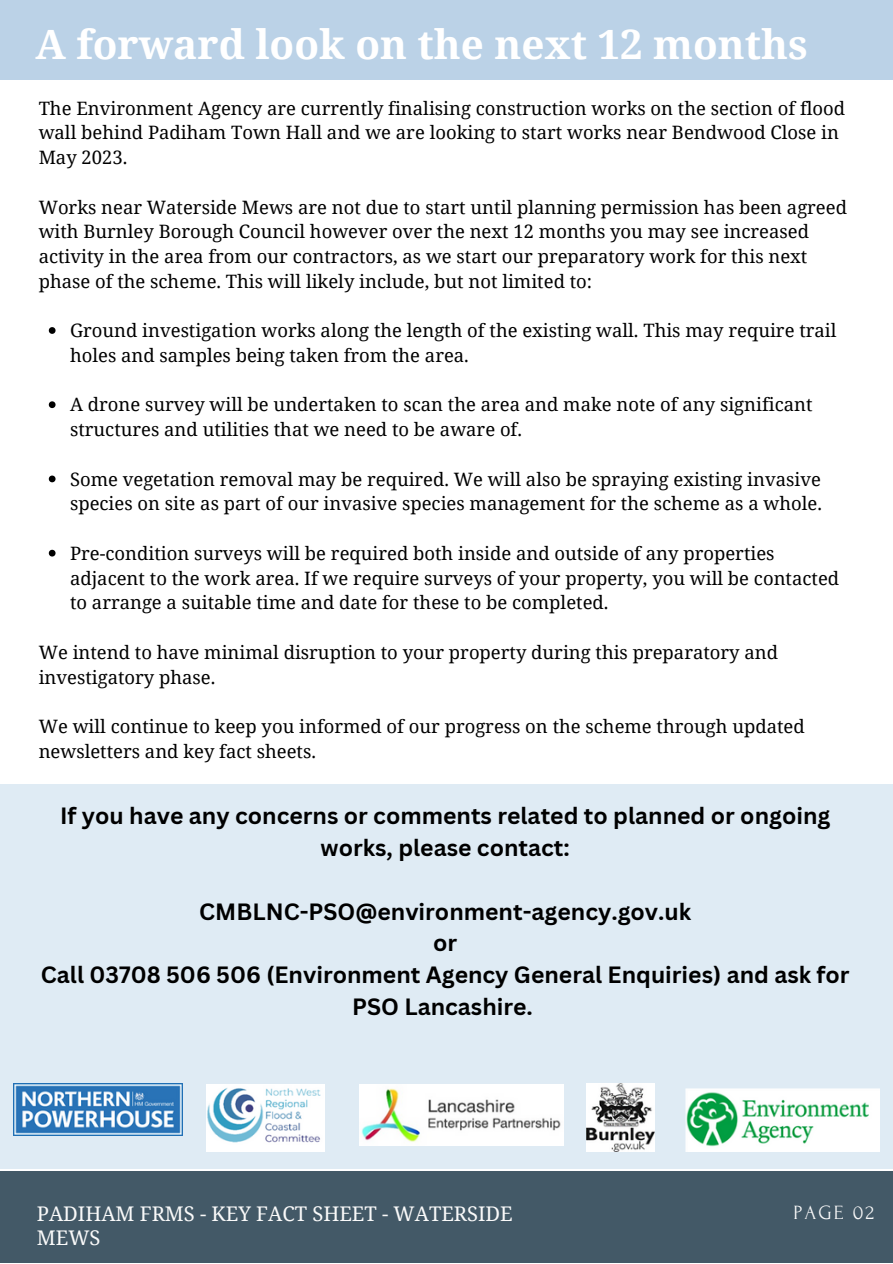
<style>
.page{position:relative;width:893px;height:1264px;background:#fff}
.page>*{position:absolute;margin:0;border:0;box-sizing:border-box;transform-origin:0 0}
.t1{font:700 40.35px "Noto Serif";color:#fff}
.t2{font:700 22.95px/31.7px "Canva Sans";color:#000;text-align:center}
.t3{font:20.25px/24px "Noto Serif";color:#fafafa}
.t4{font:20.25px "Forum";letter-spacing:.1em;color:#fafafa}
.t5{font:18.45px/24.8px "Noto Serif";color:#000}
</style>
<div class="page">
<div style="left:0;top:0;width:892px;height:79px;background:#bbd2e7"></div>
<div style="left:0;top:783px;width:892px;height:385px;background:#dfebf4"></div>
<div style="left:0;top:1170px;width:892px;height:92px;background:#435967"></div>
<svg style="left:49px;top:327px;width:7px;height:7px"></svg>
<svg style="left:49px;top:401px;width:7px;height:7px"></svg>
<svg style="left:49px;top:475px;width:7px;height:7px"></svg>
<svg style="left:49px;top:550px;width:7px;height:6px"></svg>
<img style="left:13px;top:1083px;width:170px;height:52px">
<img style="left:587px;top:1083px;width:67px;height:68px">
<img style="left:360px;top:1084px;width:203px;height:61px">
<img style="left:207px;top:1084px;width:118px;height:67px">
<img style="left:685px;top:1088px;width:194px;height:63px">
<h1 class="t1" style="left:35px;top:16px;width:773px">A forward look on the next 12 months</h1>
<p class="t5" style="left:39px;top:95px;width:808px">The Environment Agency are currently finalising construction works on the section of flood wall behind Padiham Town Hall and we are looking to start works near Bendwood Close in<br>May 2023.</p>
<p class="t5" style="left:39px;top:194px;width:809px">Works near Waterside Mews are not due to start until planning permission has been agreed with Burnley Borough Council however over the next 12 months you may see increased activity in the area from our contractors, as we start our preparatory work for this next phase of the scheme. This will likely include, but not limited to:</p>
<p class="t5" style="left:70px;top:318px;width:768px">Ground investigation works along the length of the existing wall. This may require trail holes and samples being taken from the area.</p>
<p class="t5" style="left:70px;top:392px;width:744px">A drone survey will be undertaken to scan the area and make note of any significant structures and utilities that we need to be aware of.</p>
<p class="t5" style="left:70px;top:466px;width:753px">Some vegetation removal may be required. We will also be spraying existing invasive species on site as part of our invasive species management for the scheme as a whole.</p>
<p class="t5" style="left:70px;top:540px;width:770px">Pre-condition surveys will be required both inside and outside of any properties adjacent to the work area. If we require surveys of your property, you will be contacted to arrange a suitable time and date for these to be completed.</p>
<p class="t5" style="left:39px;top:639px;width:740px">We intend to have minimal disruption to your property during this preparatory and investigatory phase.</p>
<p class="t5" style="left:39px;top:713px;width:767px">We will continue to keep you informed of our progress on the scheme through updated newsletters and key fact sheets.</p>
<p class="t2" style="left:60px;top:799px;width:771px">If you have any concerns or comments related to planned or ongoing works, please contact:</p>
<p class="t2" style="left:41px;top:894px;width:810px">CMBLNC-PSO@environment-agency.gov.uk<br>or<br>Call 03708 506 506 (Environment Agency General Enquiries) and ask for<br>PSO Lancashire.</p>
<p class="t3" style="left:37px;top:1201px;width:477px">PADIHAM FRMS - KEY FACT SHEET - WATERSIDE<br>MEWS</p>
<p class="t4" style="left:793px;top:1201px;width:82px">PAGE 02</p>
</div>
